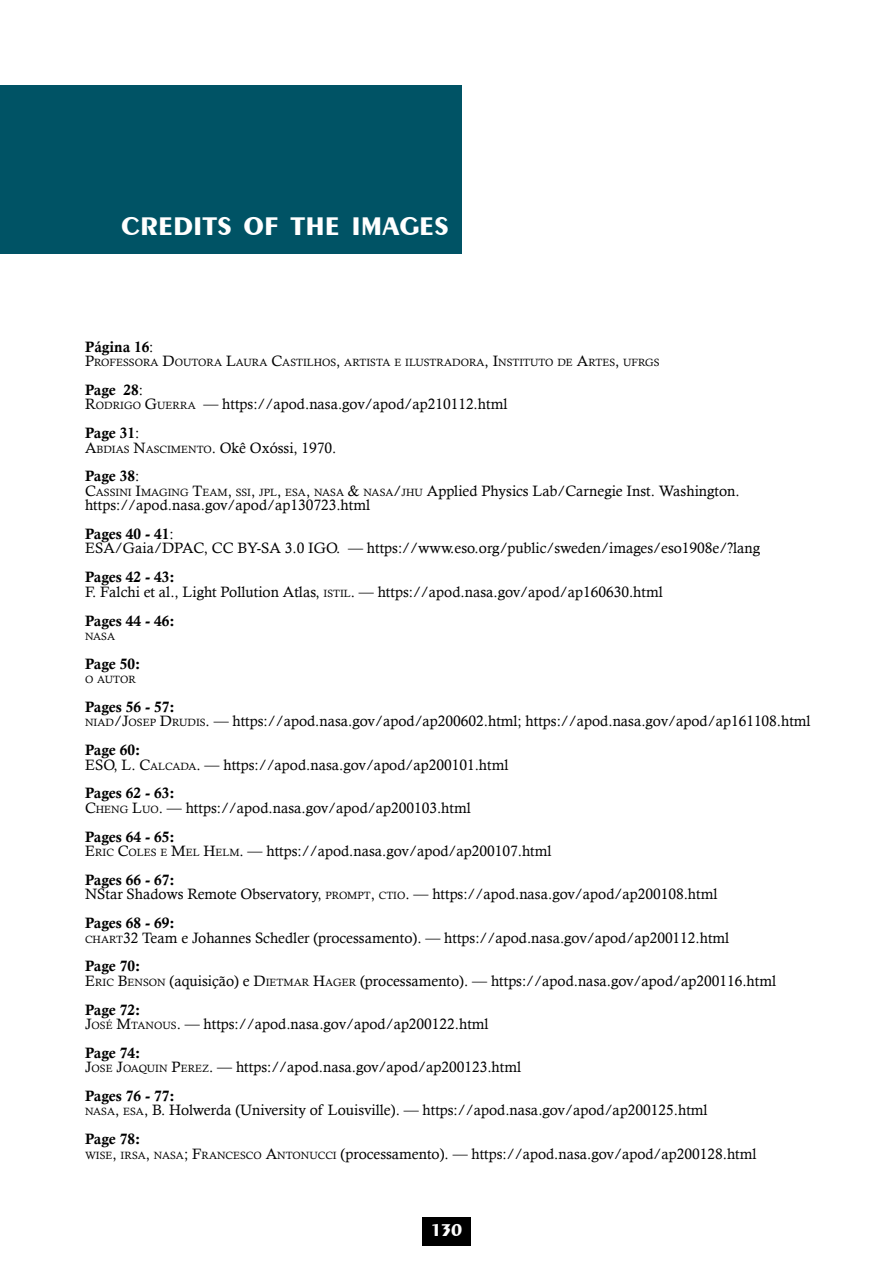
<style>
.page{position:relative;width:893px;height:1263px;background:#fff}
.page>*{position:absolute;margin:0;border:0;box-sizing:border-box;transform-origin:0 0}
.Capítulo{font:700 26.85px "Exotic 350 BT";color:#fff}
.t1{font:700 18px "Exotic 350 BT";color:#fff}
.t2{font:15px "Calisto";color:#000}
.t3{font:15px "Calis MT Bol";color:#000}
.t4{font:15px "Calis MT Bol";color:#000}
.t5{font:10.5px "Calisto";color:#000}
.s1{font-style:inherit}
.s2{font-family:"Calisto"}
.s3{font-size:15px}
.s4{font-size:10.5px}
</style>
<div class="page">
<div style="left:422px;top:1218px;width:49px;height:28px;background:#000"></div>
<div style="left:0;top:85px;width:461px;height:168px;background:#005365"></div>
<p class="Capítulo" style="left:121px;top:210px;width:329px">CREDITS OF THE IMAGES</p>
<p class="t3" style="left:85px;top:338px;width:70px">Página <span class="s1">16</span><span class="s2">:</span></p>
<p class="t5" style="left:85px;top:356px;width:576px"><span class="s3">P</span>ROFESSORA <span class="s3">D</span>OUTORA <span class="s3">L</span>AURA <span class="s3">C</span>ASTILHOS<span class="s3">,</span> ARTISTA E ILUSTRADORA<span class="s3">, I</span>NSTITUTO DE <span class="s3">A</span>RTES<span class="s3">,</span> UFRGS</p>
<p class="t3" style="left:85px;top:381px;width:60px">Page <span class="s1">28</span><span class="s2">:</span></p>
<p class="t2" style="left:85px;top:396px;width:424px"><span class="s1">R</span><span class="s4">ODRIGO</span> <span class="s1">G</span><span class="s4">UERRA</span> — https://apod.nasa.gov/apod/ap210112.html</p>
<p class="t3" style="left:85px;top:424px;width:56px">Page <span class="s1">31</span><span class="s2">:</span></p>
<p class="t2" style="left:85px;top:439px;width:253px"><span class="s1">A</span><span class="s4">BDIAS</span> <span class="s1">N</span><span class="s4">ASCIMENTO</span>. Okê Oxóssi, 1970.</p>
<p class="t3" style="left:85px;top:468px;width:56px">Page <span class="s1">38</span><span class="s2">:</span></p>
<p class="t2" style="left:85px;top:482px;width:656px"><span class="s1">C</span><span class="s4">ASSINI</span> <span class="s1">I</span><span class="s4">MAGING</span> <span class="s1">T</span><span class="s4">EAM</span>, <span class="s4">SSI</span><span class="s1">,</span> <span class="s4">JPL</span><span class="s1">,</span> <span class="s4">ESA</span><span class="s1">,</span> <span class="s4">NASA</span> <span class="s1">&amp;</span> <span class="s4">NASA</span><span class="s1">/</span><span class="s4">JHU</span> Applied Physics Lab/Carnegie Inst. Washington.</p>
<p class="t2" style="left:85px;top:496px;width:287px">https://apod.nasa.gov/apod/ap130723.html</p>
<p class="t3" style="left:85px;top:525px;width:90px">Pages <span class="s1">40 - 41</span><span class="s2">:</span></p>
<p class="t2" style="left:85px;top:540px;width:677px">ESA/Gaia/DPAC, CC BY-SA 3.0 IGO. — https://www.eso.org/public/sweden/images/eso1908e/?lang</p>
<p class="t3" style="left:85px;top:569px;width:91px">Pages <span class="s1">42 - 43</span>:</p>
<p class="t2" style="left:85px;top:583px;width:579px">F. Falchi et al., Light Pollution Atlas, <span class="s4">ISTIL</span>. — https://apod.nasa.gov/apod/ap160630.html</p>
<p class="t4" style="left:85px;top:612px;width:91px"><span class="s1">Pages</span> 44 - 46:</p>
<p class="t5" style="left:85px;top:630px;width:32px">NASA</p>
<p class="t3" style="left:85px;top:655px;width:57px">Page <span class="s1">50:</span></p>
<p class="t5" style="left:85px;top:673px;width:52px">O AUTOR</p>
<p class="t3" style="left:85px;top:698px;width:91px">Pages 56 - 57:</p>
<p class="t2" style="left:85px;top:712px;width:727px"><span class="s4">NIAD</span>/<span class="s1">J</span><span class="s4">OSEP</span> <span class="s1">D</span><span class="s4">RUDIS</span>. — https://apod.nasa.gov/apod/ap200602.html; https://apod.nasa.gov/apod/ap161108.html</p>
<p class="t3" style="left:85px;top:741px;width:57px">Page 60:</p>
<p class="t2" style="left:85px;top:756px;width:425px">ESO, <span class="s1">L. C</span><span class="s4">ALCADA</span>. — https://apod.nasa.gov/apod/ap200101.html</p>
<p class="t3" style="left:85px;top:785px;width:91px">Pages 62 - 63<span class="s1">:</span></p>
<p class="t2" style="left:85px;top:799px;width:387px"><span class="s1">C</span><span class="s4">HENG</span> <span class="s1">L</span><span class="s4">UO</span>. — https://apod.nasa.gov/apod/ap200103.html</p>
<p class="t4" style="left:85px;top:828px;width:91px"><span class="s1">Pages</span> 64 - 65:</p>
<p class="t2" style="left:85px;top:842px;width:468px"><span class="s1">E</span><span class="s4">RIC</span> <span class="s1">C</span><span class="s4">OLES E</span> <span class="s1">M</span><span class="s4">EL</span> <span class="s1">H</span><span class="s4">ELM</span>. — https://apod.nasa.gov/apod/ap200107.html</p>
<p class="t3" style="left:85px;top:871px;width:91px">Pages 66 - 67:</p>
<p class="t2" style="left:85px;top:885px;width:634px">NStar Shadows Remote Observatory, <span class="s4">PROMPT</span>, <span class="s4">CTIO</span>. — https://apod.nasa.gov/apod/ap200108.html</p>
<p class="t3" style="left:85px;top:914px;width:91px">Pages 68 - 69:</p>
<p class="t2" style="left:85px;top:929px;width:646px"><span class="s4">CHART</span>32 Team e Johannes Schedler (processamento). — https://apod.nasa.gov/apod/ap200112.html</p>
<p class="t3" style="left:85px;top:958px;width:57px">Page 7<span class="s1">0:</span></p>
<p class="t2" style="left:85px;top:972px;width:693px"><span class="s1">E</span><span class="s4">RIC</span> <span class="s1">B</span><span class="s4">ENSON</span> (aquisição) e <span class="s1">D</span><span class="s4">IETMAR</span> <span class="s1">H</span><span class="s4">AGER</span> (processamento). — https://apod.nasa.gov/apod/ap200116.html</p>
<p class="t3" style="left:85px;top:1001px;width:57px">Page 72:</p>
<p class="t2" style="left:85px;top:1015px;width:405px"><span class="s1">J</span><span class="s4">OSÉ</span> <span class="s1">M</span><span class="s4">TANOUS</span>. — https://apod.nasa.gov/apod/ap200122.html</p>
<p class="t3" style="left:85px;top:1044px;width:57px">Page 74:</p>
<p class="t2" style="left:85px;top:1058px;width:438px"><span class="s1">J</span><span class="s4">OSE</span> <span class="s1">J</span><span class="s4">OAQUIN</span> <span class="s1">P</span><span class="s4">EREZ</span>. — https://apod.nasa.gov/apod/ap200123.html</p>
<p class="t3" style="left:85px;top:1087px;width:91px">Pages 76 - 77:</p>
<p class="t2" style="left:85px;top:1101px;width:624px"><span class="s4">NASA</span><span class="s1">,</span> <span class="s4">ESA</span>, B. Holwerda (University of Louisville). — https://apod.nasa.gov/apod/ap200125.html</p>
<p class="t3" style="left:85px;top:1130px;width:57px">Page 78:</p>
<p class="t2" style="left:85px;top:1145px;width:673px"><span class="s4">WISE</span><span class="s1">,</span> <span class="s4">IRSA</span><span class="s1">,</span> <span class="s4">NASA</span>; <span class="s1">F</span><span class="s4">RANCESCO</span> <span class="s1">A</span><span class="s4">NTONUCCI</span> (processamento). — https://apod.nasa.gov/apod/ap200128.html</p>
<p class="t1" style="left:431px;top:1219px;width:33px">130</p>
</div>
